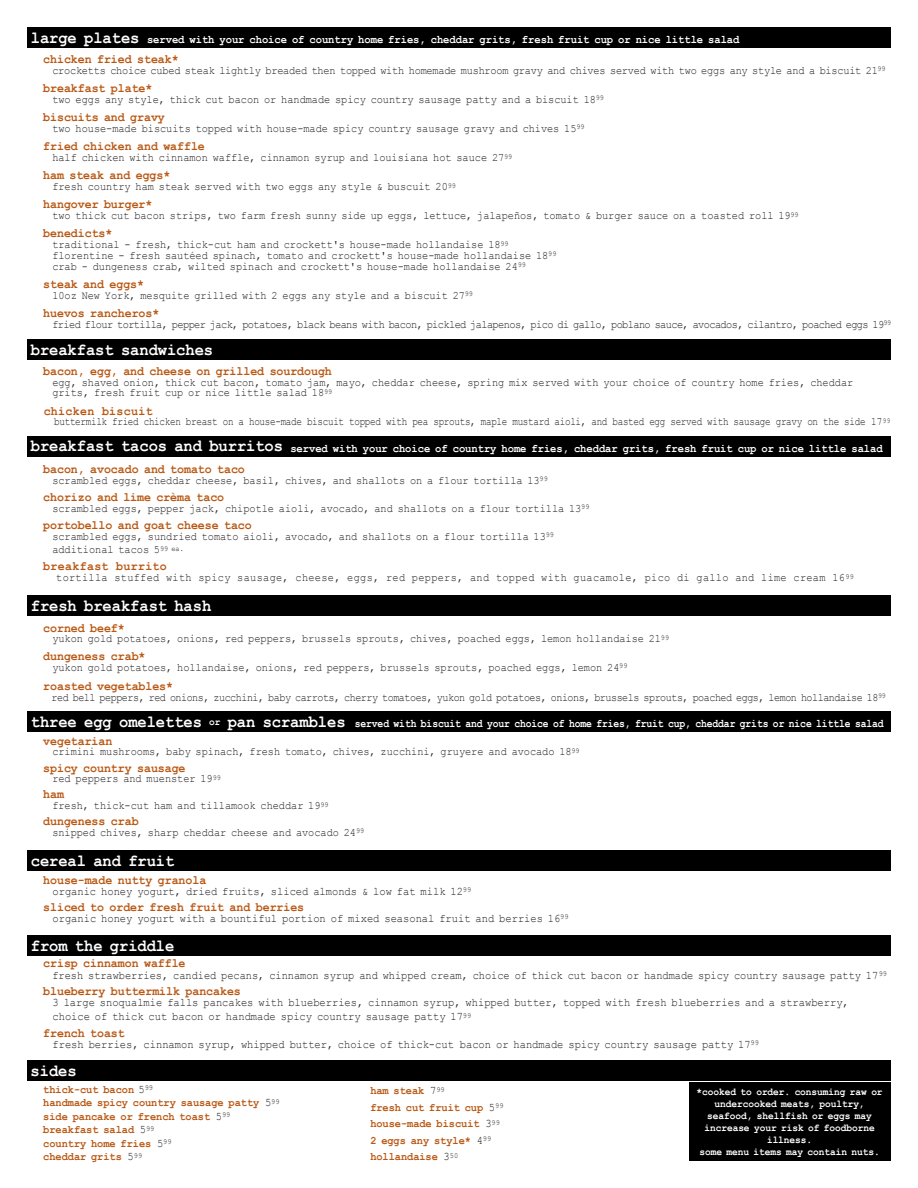
<style>
.page{position:relative;width:918px;height:1188px;background:#fff}
.page>*{position:absolute;margin:0;border:0;box-sizing:border-box;transform-origin:0 0}
.t1{font:700 17.1px "Courier New";letter-spacing:-.005em;color:#fff;scale:.9 1}
.t2{font:700 12.9px "Courier New";letter-spacing:-.005em;color:#b95814;scale:.9 1}
.t3{font:700 12.9px "Courier New";letter-spacing:.03em;color:#b95814;scale:.9 1}
.t4{font:700 11.7px "Courier New";letter-spacing:-.005em;color:#fff;scale:.9 1}
.t5{font:700 11.7px "Courier New";letter-spacing:-.005em;color:#fff;scale:.83 1}
.t6{font:11.55px/14px "Courier New";letter-spacing:-.005em;color:#231f20;scale:.9 1}
.t7{font:11.55px "Courier New";letter-spacing:-.005em;color:#231f20;scale:.89 1}
.t8{font:11.4px/10.6px "Courier New";letter-spacing:-.005em;color:#231f20;scale:.9 1}
.t9{font:700 11.4px/13.5px "Courier New";letter-spacing:-.005em;color:#b95814;scale:.9 1}
.t10{font:11.4px "Courier New";letter-spacing:-.045em;color:#231f20;scale:.88 1}
.t11{font:11.4px "Courier New";letter-spacing:-.055em;color:#231f20;scale:.9 1}
.t12{font:11.4px "Courier New";letter-spacing:-.03em;color:#231f20;scale:.81 1}
.t13{font:11.4px "Courier New";letter-spacing:-.025em;color:#231f20;scale:.9 1}
.t14{font:11.4px "Courier New";letter-spacing:.03em;color:#231f20;scale:.9 1}
.t15{font:700 10.5px/12px "Courier New";letter-spacing:-.005em;color:#fff;text-align:center;scale:.9 1}
.s1{font-size:10.5px}
.s2{font-weight:400;font-size:11.55px;color:#231f20}
</style>
<div class="page">
<div style="left:27px;top:850px;width:864px;height:21px;background:#000"></div>
<div style="left:27px;top:935px;width:864px;height:20px;background:#000"></div>
<div style="left:690px;top:1083px;width:201px;height:78px;background:#000"></div>
<div style="left:27px;top:1060px;width:864px;height:21px;background:#000"></div>
<div style="left:27px;top:595px;width:864px;height:20px;background:#000"></div>
<div style="left:27px;top:27px;width:864px;height:20px;background:#000"></div>
<div style="left:27px;top:712px;width:864px;height:20px;background:#000"></div>
<div style="left:27px;top:436px;width:864px;height:20px;background:#000"></div>
<div style="left:27px;top:339px;width:864px;height:20px;background:#000"></div>
<h1 class="t1" style="left:31px;top:27px;width:122px">large plates</h1>
<p class="t2" style="left:43px;top:51px;width:152px">chicken fried steak*</p>
<p class="t13" style="left:52px;top:63px;width:927px">crocketts choice cubed steak lightly breaded then topped with homemade mushroom gravy and chives served with two eggs any style and a biscuit 21<sup>99</sup></p>
<p class="t4" style="left:147px;top:32px;width:660px">served with your choice of country home fries, cheddar grits, fresh fruit cup or nice little salad</p>
<p class="t2" style="left:43px;top:80px;width:123px">breakfast plate*</p>
<p class="t8" style="left:52px;top:94px;width:615px">two eggs any style, thick cut bacon or handmade spicy country sausage patty and a biscuit 18<sup>99</sup></p>
<p class="t2" style="left:43px;top:109px;width:137px">biscuits and gravy</p>
<p class="t8" style="left:52px;top:123px;width:593px">two house-made biscuits topped with house-made spicy country sausage gravy and chives 15<sup>99</sup></p>
<p class="t2" style="left:43px;top:167px;width:143px">ham steak and eggs*</p>
<p class="t8" style="left:52px;top:181px;width:450px">fresh country ham steak served with two eggs any style &amp; buscuit 20<sup>99</sup></p>
<p class="t2" style="left:43px;top:196px;width:123px">hangover burger*</p>
<p class="t8" style="left:52px;top:210px;width:831px">two thick cut bacon strips, two farm fresh sunny side up eggs, lettuce, jalapeños, tomato &amp; burger sauce on a toasted roll 19<sup>99</sup></p>
<p class="t2" style="left:43px;top:225px;width:78px">benedicts*</p>
<p class="t8" style="left:52px;top:239px;width:562px">traditional - fresh, thick-cut ham and crockett's house-made hollandaise 18<sup>99 </sup>florentine - fresh sautéed spinach, tomato and crockett's house-made hollandaise 18<sup>99 </sup>crab - dungeness crab, wilted spinach and crockett's house-made hollandaise 24<sup>99</sup></p>
<p class="t2" style="left:43px;top:276px;width:114px">steak and eggs*</p>
<p class="t8" style="left:52px;top:289px;width:469px">10oz New York, mesquite grilled with 2 eggs any style and a biscuit 27<sup>99</sup></p>
<p class="t2" style="left:43px;top:305px;width:130px">huevos rancheros*</p>
<p class="t11" style="left:52px;top:317px;width:934px">fried flour tortilla, pepper jack, potatoes, black beans with bacon, pickled jalapenos, pico di gallo, poblano sauce, avocados, cilantro, poached eggs 19<sup>99</sup></p>
<p class="t2" style="left:43px;top:138px;width:181px">fried chicken and waffle</p>
<p class="t8" style="left:52px;top:152px;width:513px">half chicken with cinnamon waffle, cinnamon syrup and louisiana hot sauce 27<sup>99</sup></p>
<h1 class="t1" style="left:31px;top:339px;width:204px">breakfast sandwiches</h1>
<p class="t2" style="left:43px;top:363px;width:322px">bacon, egg, and cheese on grilled sourdough</p>
<p class="t8" style="left:52px;top:376px;width:891px">egg, shaved onion, thick cut bacon, tomato jam, mayo, cheddar cheese, spring mix served with your choice of country home fries, cheddar grits, fresh fruit cup or nice little salad 18<sup>99</sup></p>
<p class="t3" style="left:44px;top:403px;width:123px">chicken biscuit</p>
<p class="t12" style="left:54px;top:415px;width:1034px">buttermilk fried chicken breast on a house-made biscuit topped with pea sprouts, maple mustard aioli, and basted egg served with sausage gravy on the side 17<sup>99</sup></p>
<h1 class="t1" style="left:31px;top:435px;width:282px">breakfast tacos and burritos</h1>
<p class="t4" style="left:290px;top:441px;width:660px">served with your choice of country home fries, cheddar grits, fresh fruit cup or nice little salad</p>
<p class="t2" style="left:43px;top:461px;width:226px">bacon, avocado and tomato taco</p>
<p class="t8" style="left:52px;top:474px;width:552px">scrambled eggs, cheddar cheese, basil, chives, and shallots on a flour tortilla 13<sup>99</sup></p>
<p class="t2" style="left:43px;top:489px;width:202px">chorizo and lime crèma taco</p>
<p class="t8" style="left:52px;top:502px;width:598px">scrambled eggs, pepper jack, chipotle aioli, avocado, and shallots on a flour tortilla 13<sup>99</sup></p>
<p class="t2" style="left:43px;top:517px;width:233px">portobello and goat cheese taco</p>
<p class="t8" style="left:52px;top:529px;width:559px;line-height:13.6px">scrambled eggs, sundried tomato aioli, avocado, and shallots on a flour tortilla 13<sup>99 </sup>additional tacos 5<sup>99</sup> <sup>ea.</sup></p>
<p class="t3" style="left:43px;top:558px;width:139px">breakfast burrito</p>
<p class="t14" style="left:56px;top:571px;width:888px">tortilla stuffed with spicy sausage, cheese, eggs, red peppers, and topped with guacamole, pico di gallo and lime cream 16<sup>99</sup></p>
<h1 class="t1" style="left:31px;top:595px;width:202px">fresh breakfast hash</h1>
<p class="t2" style="left:43px;top:620px;width:92px">corned beef*</p>
<p class="t8" style="left:52px;top:633px;width:687px">yukon gold potatoes, onions, red peppers, brussels sprouts, chives, poached eggs, lemon hollandaise 21<sup>99</sup></p>
<p class="t2" style="left:43px;top:678px;width:146px">roasted vegetables*</p>
<p class="t10" style="left:52px;top:690px;width:949px">red bell peppers, red onions, zucchini, baby carrots, cherry tomatoes, yukon gold potatoes, onions, brussels sprouts, poached eggs, lemon hollandaise 18<sup>99</sup></p>
<p class="t2" style="left:43px;top:648px;width:115px">dungeness crab*</p>
<p class="t8" style="left:52px;top:661px;width:641px">yukon gold potatoes, hollandaise, onions, red peppers, brussels sprouts, poached eggs, lemon 24<sup>99</sup></p>
<h1 class="t1" style="left:31px;top:711px;width:351px">three egg omelettes <span class="s1">or</span> pan scrambles</h1>
<p class="t5" style="left:355px;top:716px;width:638px">served with biscuit and your choice of home fries, fruit cup, cheddar grits or nice little salad</p>
<p class="t2" style="left:43px;top:733px;width:78px">vegetarian</p>
<p class="t8" style="left:52px;top:746px;width:587px">crimini mushrooms, baby spinach, fresh tomato, chives, zucchini, gruyere and avocado 18<sup>99</sup></p>
<p class="t2" style="left:43px;top:760px;width:160px">spicy country sausage</p>
<p class="t8" style="left:52px;top:773px;width:189px">red peppers and muenster 19<sup>99</sup></p>
<p class="t2" style="left:43px;top:786px;width:25px">ham</p>
<p class="t8" style="left:52px;top:800px;width:309px">fresh, thick-cut ham and tillamook cheddar 19<sup>99</sup></p>
<p class="t2" style="left:43px;top:813px;width:107px">dungeness crab</p>
<p class="t8" style="left:52px;top:827px;width:348px">snipped chives, sharp cheddar cheese and avocado 24<sup>99</sup></p>
<h1 class="t1" style="left:31px;top:850px;width:161px">cereal and fruit</h1>
<p class="t2" style="left:43px;top:872px;width:183px">house-made nutty granola</p>
<p class="t6" style="left:53px;top:884px;width:467px">organic honey yogurt, dried fruits, sliced almonds &amp; low fat milk 12<sup>99</sup></p>
<p class="t2" style="left:43px;top:899px;width:291px">sliced to order fresh fruit and berries</p>
<p class="t6" style="left:53px;top:911px;width:575px">organic honey yogurt with a bountiful portion of mixed seasonal fruit and berries 16<sup>99</sup></p>
<h1 class="t1" style="left:31px;top:935px;width:161px">from the griddle</h1>
<p class="t2" style="left:43px;top:955px;width:160px">crisp cinnamon waffle</p>
<p class="t7" style="left:52px;top:968px;width:939px">fresh strawberries, candied pecans, cinnamon syrup and whipped cream, choice of thick cut bacon or handmade spicy country sausage patty 17<sup>99</sup></p>
<p class="t2" style="left:43px;top:983px;width:221px">blueberry buttermilk pancakes</p>
<p class="t6" style="left:53px;top:995px;width:886px">3 large snoqualmie falls pancakes with blueberries, cinnamon syrup, whipped butter, topped with fresh blueberries and a strawberry, choice of thick cut bacon or handmade spicy country sausage patty 17<sup>99</sup></p>
<p class="t2" style="left:43px;top:1025px;width:92px">french toast</p>
<p class="t6" style="left:53px;top:1037px;width:786px">fresh berries, cinnamon syrup, whipped butter, choice of thick-cut bacon or handmade spicy country sausage patty 17<sup>99</sup></p>
<p class="t15" style="left:697px;top:1086px;width:208px">*cooked to order. consuming raw or undercooked meats, poultry, seafood, shellfish or eggs may increase your risk of foodborne illness.<br>some menu items may contain nuts.</p>
<h1 class="t1" style="left:31px;top:1060px;width:53px">sides</h1>
<p class="t9" style="left:43px;top:1082px;width:264px">thick-cut bacon <span class="s2">5</span><sup>99<br></sup>handmade spicy country sausage patty <span class="s2">5</span><sup>99 </sup>side pancake or french toast <span class="s2">5</span><sup>99 </sup>breakfast salad <span class="s2">5</span><sup>99<br></sup>country home fries <span class="s2">5</span><sup>99<br></sup>cheddar grits <span class="s2">5</span><sup>99</sup></p>
<p class="t9" style="left:370px;top:1082px;width:150px;line-height:16.5px">ham steak <span class="s2">7</span><sup>99<br></sup>fresh cut fruit cup <span class="s2">5</span><sup>99 </sup>house-made biscuit <span class="s2">3</span><sup>99<br></sup>2 eggs any style* <span class="s2">4</span><sup>99 </sup>hollandaise <span class="s2">3</span><sup>50</sup></p>
</div>
